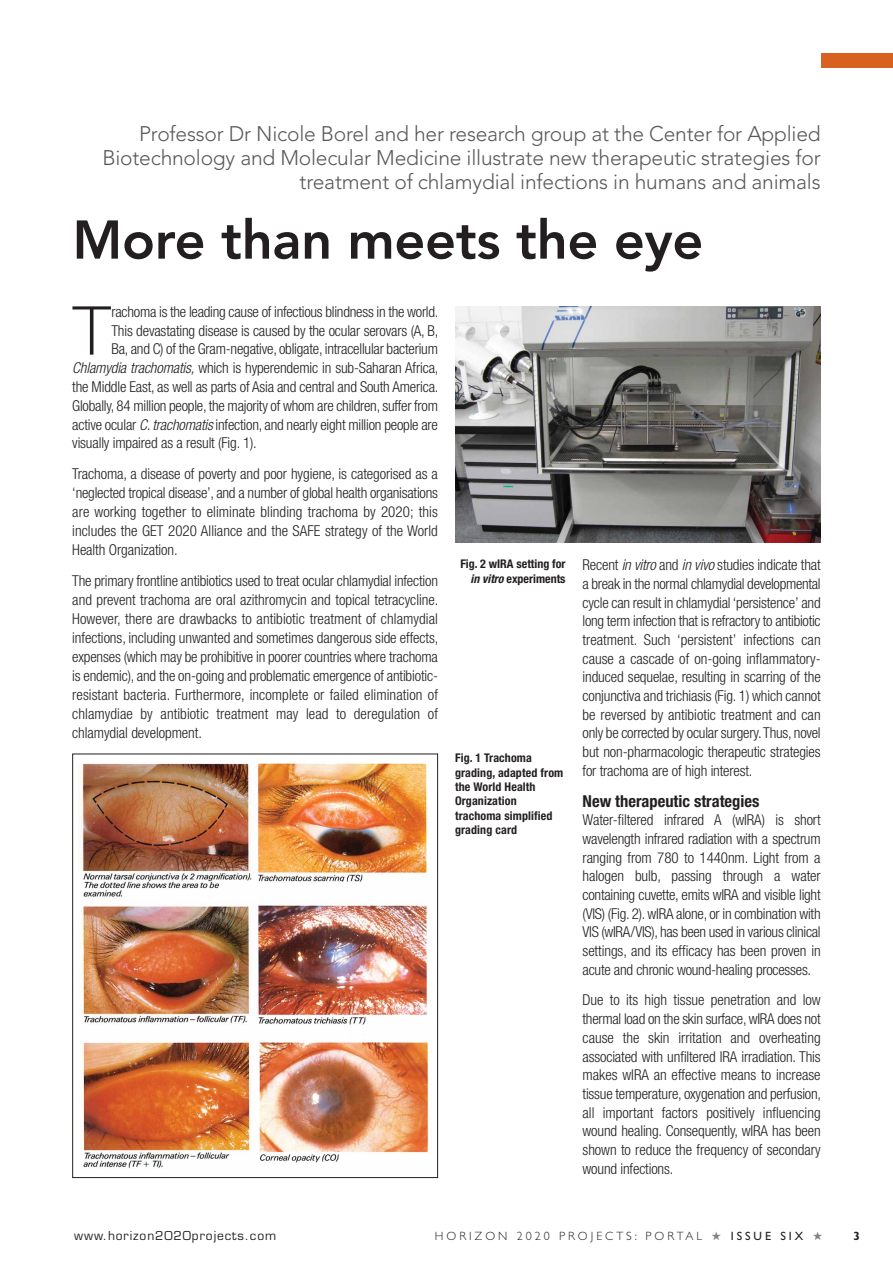
<style>
.page{position:relative;width:893px;height:1263px;background:#fff}
.page>*{position:absolute;margin:0;border:0;box-sizing:border-box;transform-origin:0 0}
.t1{font:300 70.8px "Gill Sans Std";color:#231f20;scale:.96 1}
.t2{font:800 54px "Avenir LT Std";letter-spacing:-.005em;color:#231f20}
.t3{font:300 21px/24px "Avenir LT Std";letter-spacing:-.01em;color:#58595b;text-align:right}
.t4{font:700 condensed 16.5px "Helvetica Neue LT Std";color:#231f20}
.t5{font:300 condensed 15px/18.8px "Helvetica Neue LT Std";letter-spacing:-.01em;color:#231f20;text-align:justify}
.t6{font:700 condensed 12px/14.4px "Helvetica Neue LT Std";letter-spacing:.01em;color:#231f20}
.t7{font:300 12px "Gill Sans Std";letter-spacing:.25em;color:#231f20}
.t8{font:12px "Eurostile LT Std";letter-spacing:.075em;color:#231f20}
.t9{font:700 12px "Gill Sans Std";color:#231f20}
.s1{font-style:italic}
.s2{color:#808285}
.s3{font-weight:400}
</style>
<div class="page">
<div style="left:821px;top:53px;width:72px;height:15px;background:#d8611f"></div>
<img style="left:79px;top:763px;width:352px;height:405px">
<div style="left:72px;top:754px;width:366px;height:424px;border:1px solid #231f20"></div>
<img style="left:455px;top:306px;width:366px;height:237px">
<h3 class="t3" style="left:102px;top:123px;width:720px">Professor Dr Nicole Borel and her research group at the Center for Applied<br>Biotechnology and Molecular Medicine illustrate new therapeutic strategies for treatment of chlamydial infections in humans and animals</h3>
<h2 class="t2" style="left:72px;top:214px;width:632px">More than meets the eye</h2>
<h1 class="t1" style="left:72px;top:304px;width:42px">T</h1>
<p class="t5" style="left:111px;top:304px;width:329px">rachoma is the leading cause of infectious blindness in the world.</p>
<p class="t5" style="left:111px;top:322px;width:329px">This devastating disease is caused by the ocular serovars (A, B,</p>
<p class="t5" style="left:111px;top:341px;width:328px">Ba, and C) of the Gram-negative, obligate, intracellular bacterium</p>
<p class="t5" style="left:72px;top:360px;width:368px"><span class="s1">Chlamydia trachomatis,</span> which is hyperendemic in sub-Saharan Africa,</p>
<p class="t5" style="left:72px;top:379px;width:368px">the Middle East, as well as parts of Asia and central and South America.</p>
<p class="t5" style="left:72px;top:397px;width:367px">Globally, 84 million people, the majority of whom are children, suffer from</p>
<p class="t5" style="left:72px;top:416px;width:367px">active ocular <span class="s1">C. trachomatis</span> infection, and nearly eight million people are</p>
<p class="t5" style="left:72px;top:435px;width:186px">visually impaired as a result (Fig. 1).</p>
<p class="t5" style="left:72px;top:466px;width:367px">Trachoma, a disease of poverty and poor hygiene, is categorised as a ‘neglected tropical disease’, and a number of global health organisations are working together to eliminate blinding trachoma by 2020; this includes the GET 2020 Alliance and the SAFE strategy of the World Health Organization.</p>
<p class="t5" style="left:72px;top:573px;width:368px">The primary frontline antibiotics used to treat ocular chlamydial infection and prevent trachoma are oral azithromycin and topical tetracycline.<br>However, there are drawbacks to antibiotic treatment of chlamydial infections, including unwanted and sometimes dangerous side effects, expenses (which may be prohibitive in poorer countries where trachoma is endemic), and the on-going and problematic emergence of antibiotic&shy;resistant bacteria. Furthermore, incomplete or failed elimination of chlamydiae by antibiotic treatment may lead to deregulation of chlamydial development.</p>
<p class="t6" style="left:460px;top:558px;width:107px;text-align:right">Fig. 2 wIRA setting for <span class="s1">in vitro</span> experiments</p>
<p class="t6" style="left:455px;top:752px;width:110px">Fig. 1 Trachoma grading, adapted from the World Health<br>Organization trachoma simplified grading card</p>
<p class="t5" style="left:583px;top:557px;width:240px">Recent <span class="s1">in vitro</span> and <span class="s1">in vivo</span> studies indicate that a break in the normal chlamydial developmental cycle can result in chlamydial ‘persistence’ and long term infection that is refractory to antibiotic treatment. Such ‘persistent’ infections can cause a cascade of on-going inflammatory&shy;induced sequelae, resulting in scarring of the conjunctiva and trichiasis (Fig. 1) which cannot be reversed by antibiotic treatment and can only be corrected by ocular surgery. Thus, novel but non-pharmacologic therapeutic strategies for trachoma are of high interest.</p>
<p class="t4" style="left:583px;top:795px;width:178px">New therapeutic strategies</p>
<p class="t5" style="left:583px;top:812px;width:240px">Water-filtered infrared A (wIRA) is short wavelength infrared radiation with a spectrum ranging from 780 to 1440nm. Light from a halogen bulb, passing through a water containing cuvette, emits wIRA and visible light (VIS) (Fig. 2). wIRA alone, or in combination with VIS (wIRA/VIS), has been used in various clinical settings, and its efficacy has been proven in acute and chronic wound-healing processes.</p>
<p class="t5" style="left:583px;top:992px;width:240px">Due to its high tissue penetration and low thermal load on the skin surface, wIRA does not cause the skin irritation and overheating associated with unfiltered IRA irradiation. This makes wIRA an effective means to increase tissue temperature, oxygenation and perfusion, all important factors positively influencing wound healing. Consequently, wIRA has been shown to reduce the frequency of secondary wound infections.</p>
<p class="t8" style="left:74px;top:1228px;width:203px">www.horizon2020projects.com</p>
<p class="t7" style="left:435px;top:1231px;width:389px">HORIZON 2020 PROJECTS: PORTAL <span class="s2">★</span> <span class="s3">ISSUE SIX</span> <span class="s2">★</span></p>
<p class="t9" style="left:853px;top:1228px;width:8px">3</p>
</div>
